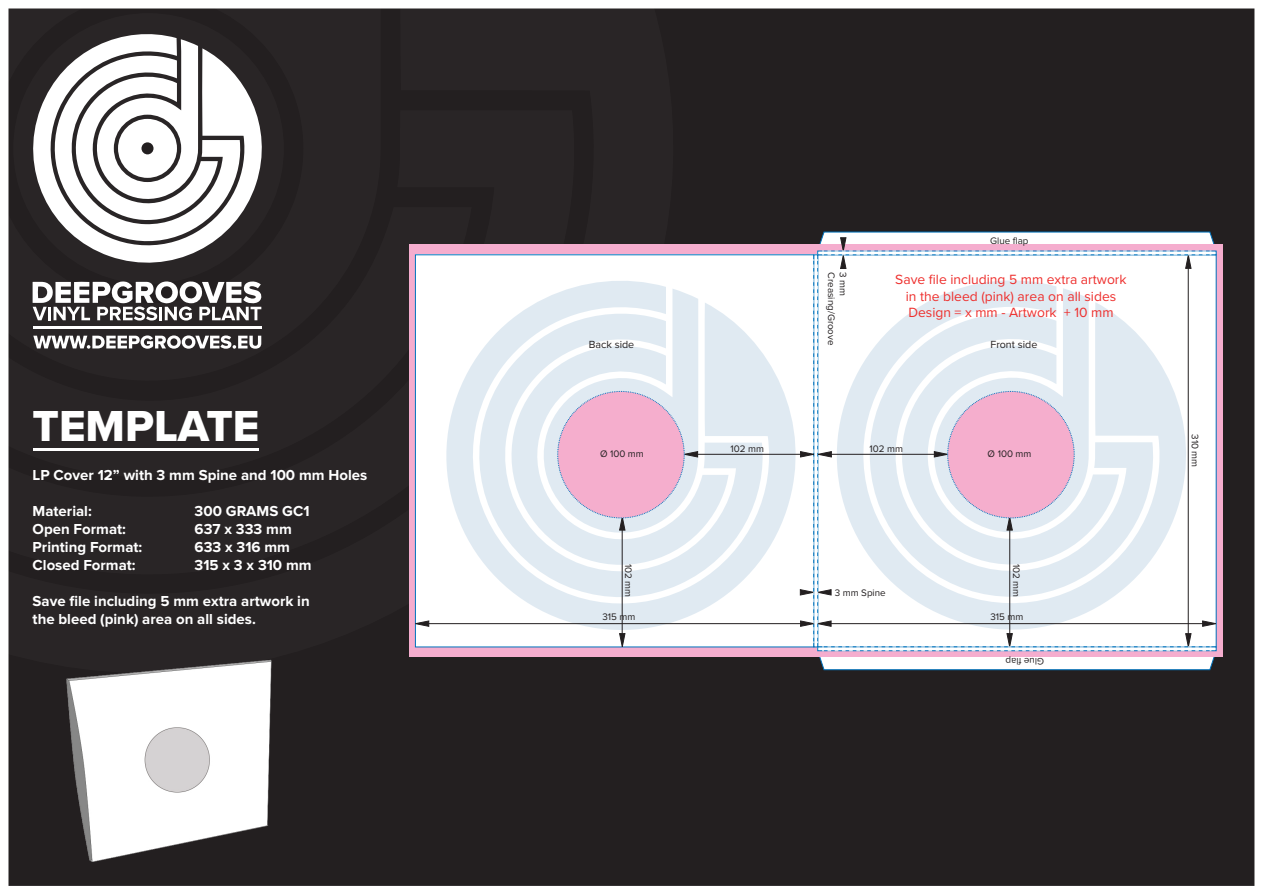
<style>
.page{position:relative;width:1263px;height:893px;background:#fff}
.page>*{position:absolute;margin:0;border:0;box-sizing:border-box;transform-origin:0 0}
.t1{font:45px "Proxima Nova Extrabld";color:#fff}
.t2{font:700 15px "Proxima Nova";color:#fff}
.t3{font:13.8px/16.6px "Proxima Nova";color:#ee2f2d;text-align:center}
.t4{font:10.65px "Proxima Nova";color:#231f20}
.t5{font:9.75px "Proxima Nova";color:#231f20}
</style>
<div class="page">
<div style="left:9px;top:9px;width:1245px;height:876px;background:#231f20"></div>
<svg style="left:8px;top:8px;width:464px;height:497px"></svg>
<svg style="left:13px;top:13px;width:271px;height:271px"></svg>
<svg style="left:33px;top:34px;width:229px;height:243px"></svg>
<svg style="left:48px;top:39px;width:195px;height:211px"></svg>
<svg style="left:33px;top:281px;width:229px;height:40px"></svg>
<svg style="left:33px;top:335px;width:228px;height:14px"></svg>
<hr style="left:33px;top:327px;width:229px;height:2px;background:#fff">
<img style="left:66px;top:659px;width:206px;height:203px">
<hr style="left:33px;top:448px;width:226px;height:3px;background:#fff">
<div style="left:409px;top:245px;width:813px;height:412px;background:#f5adce"></div>
<div style="left:415px;top:255px;width:399px;height:392px;background:#fff"></div>
<svg style="left:446px;top:281px;width:350px;height:349px"></svg>
<svg style="left:468px;top:306px;width:300px;height:305px;fill:#e0eaf2"></svg>
<svg style="left:502px;top:339px;width:226px;height:235px;fill:#e0eaf2"></svg>
<hr style="left:419px;top:623px;width:391px;height:1px;background:#231f20">
<hr style="left:622px;top:526px;width:1px;height:117px;background:#231f20">
<svg style="left:619px;top:633px;width:6px;height:15px"></svg>
<svg style="left:415px;top:621px;width:14px;height:6px"></svg>
<hr style="left:692px;top:454px;width:118px;height:1px;background:#231f20">
<svg style="left:537px;top:289px;width:161px;height:253px"></svg>
<div style="left:558px;top:391px;width:126px;height:127px;background:#f5aecd;border-radius:50%"></div>
<svg style="left:800px;top:232px;width:417px;height:438px;background:#eceaf1"></svg>
<p class="t1" style="left:33px;top:392px;width:228px">TEMPLATE</p>
<p class="t2" style="left:33px;top:466px;width:336px">LP Cover 12” with 3 mm Spine and 100 mm Holes</p>
<p class="t2" style="left:33px;top:502px;width:61px">Material:</p>
<p class="t2" style="left:195px;top:502px;width:116px">300 GRAMS GC1</p>
<p class="t2" style="left:33px;top:520px;width:95px">Open Format:</p>
<p class="t2" style="left:195px;top:520px;width:99px">637 x 333 mm</p>
<p class="t2" style="left:33px;top:538px;width:111px">Printing Format:</p>
<p class="t2" style="left:195px;top:538px;width:97px">633 x 316 mm</p>
<p class="t2" style="left:33px;top:556px;width:105px">Closed Format:</p>
<p class="t2" style="left:195px;top:556px;width:119px">315 x 3 x 310 mm</p>
<p class="t2" style="left:33px;top:592px;width:279px">Save file including 5 mm extra artwork in</p>
<p class="t2" style="left:33px;top:610px;width:225px">the bleed (pink) area on all sides.</p>
<p class="t5" style="left:990px;top:233px;width:40px">Glue flap</p>
<p class="t5" style="left:838px;top:272px;width:75px;rotate:90deg">Creasing/Groove</p>
<p class="t5" style="left:850px;top:272px;width:25px;rotate:90deg">3 mm</p>
<p class="t3" style="left:895px;top:270px;width:233px">Save file including 5 mm extra artwork in the bleed (pink) area on all sides<br>Design = x mm - Artwork + 10 mm</p>
<p class="t4" style="left:589px;top:336px;width:47px">Back side</p>
<p class="t4" style="left:990px;top:336px;width:48px">Front side</p>
<p class="t5" style="left:600px;top:447px;width:45px">Ø 100 mm</p>
<p class="t5" style="left:730px;top:441px;width:35px">102 mm</p>
<p class="t5" style="left:869px;top:441px;width:35px">102 mm</p>
<p class="t5" style="left:988px;top:447px;width:45px">Ø 100 mm</p>
<p class="t5" style="left:636px;top:564px;width:35px;rotate:90deg">102 mm</p>
<p class="t5" style="left:835px;top:585px;width:52px">3 mm Spine</p>
<p class="t5" style="left:1024px;top:564px;width:35px;rotate:90deg">102 mm</p>
<p class="t5" style="left:602px;top:610px;width:34px">315 mm</p>
<p class="t5" style="left:990px;top:610px;width:34px">315 mm</p>
<p class="t5" style="left:1044px;top:669px;width:40px;rotate:-180deg">Glue flap</p>
<p class="t5" style="left:1202px;top:434px;width:35px;rotate:90deg">310 mm</p>
</div>
